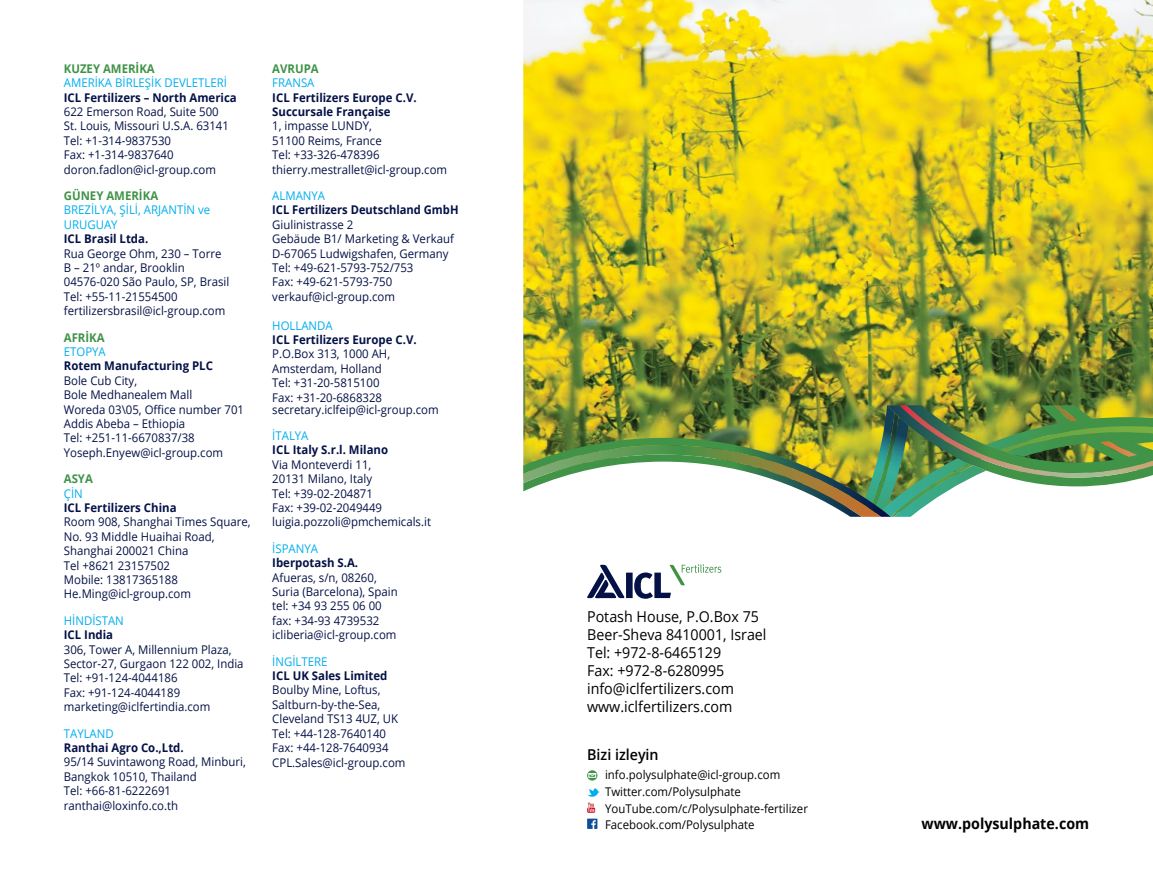
<style>
.page{position:relative;width:1153px;height:893px;background:#fff}
.page>*{position:absolute;margin:0;border:0;box-sizing:border-box;transform-origin:0 0}
.t1{font:15px/18px "Open Sans";color:#000;scale:.95 1}
.t2{font:700 15px "Open Sans";color:#000;scale:.95 1}
.t3{font:600 15px "Open Sans";color:#000;scale:.95 1}
.t4{font:12px/14.4px "Open Sans";color:#041146;scale:.95 1}
.t5{font:700 12px/14.4px "Open Sans";color:#041146;scale:.95 1}
.t6{font:12px/14.4px "Open Sans";color:#00aeef;scale:.95 1}
.t7{font:12px/16.6px "Open Sans";color:#000;scale:.95 1}
.t8{font:700 12px "Open Sans";color:#3f9347;scale:.95 1}
.t9{font:700 12px "Open Sans";color:#041146;scale:.93 1}
</style>
<div class="page">
<svg style="left:587px;top:565px;width:37px;height:33px"></svg>
<div style="left:626px;top:573px;width:6px;height:25px;background:#041146"></div>
<svg style="left:634px;top:564px;width:87px;height:35px"></svg>
<img style="left:523px;top:0;width:629px;height:405px">
<img style="left:523px;top:405px;width:619px;height:112px">
<img style="left:899px;top:405px;width:253px;height:73px">
<svg style="left:587px;top:770px;width:10px;height:11px"></svg>
<svg style="left:588px;top:773px;width:8px;height:4px"></svg>
<svg style="left:587px;top:819px;width:10px;height:10px"></svg>
<svg style="left:587px;top:788px;width:12px;height:24px"></svg>
<p class="t8" style="left:64px;top:60px;width:97px">KUZEY AMERİKA</p>
<p class="t6" style="left:64px;top:75px;width:173px">AMERİKA BİRLEŞİK DEVLETLERİ</p>
<p class="t5" style="left:64px;top:90px;width:183px">ICL Fertilizers – North America</p>
<p class="t4" style="left:64px;top:104px;width:175px">622 Emerson Road, Suite 500<br>St. Louis, Missouri U.S.A. 63141<br>Tel: +1-314-9837530<br>Fax: +1-314-9837640 doron.fadlon@icl-group.com</p>
<p class="t8" style="left:64px;top:187px;width:101px">GÜNEY AMERİKA</p>
<p class="t6" style="left:64px;top:202px;width:155px">BREZİLYA, ŞİLİ, ARJANTİN ve<br>URUGUAY</p>
<p class="t5" style="left:64px;top:231px;width:90px">ICL Brasil Ltda.</p>
<p class="t4" style="left:64px;top:246px;width:176px">Rua George Ohm, 230 – Torre<br>B – 21º andar, Brooklin<br>04576-020 São Paulo, SP, Brasil<br>Tel: +55-11-21554500 fertilizersbrasil@icl-group.com</p>
<p class="t8" style="left:64px;top:329px;width:45px">AFRİKA</p>
<p class="t6" style="left:64px;top:344px;width:46px">ETOPYA</p>
<p class="t5" style="left:64px;top:358px;width:158px">Rotem Manufacturing PLC</p>
<p class="t4" style="left:64px;top:373px;width:191px">Bole Cub City,<br>Bole Medhanealem Mall<br>Woreda 03\05, Office number 701<br>Addis Abeba – Ethiopia<br>Tel: +251-11-6670837/38<br>Yoseph.Enyew@icl-group.com</p>
<p class="t8" style="left:64px;top:470px;width:32px">ASYA</p>
<p class="t6" style="left:64px;top:486px;width:21px">ÇİN</p>
<p class="t5" style="left:64px;top:500px;width:120px">ICL Fertilizers China</p>
<p class="t4" style="left:64px;top:514px;width:198px">Room 908, Shanghai Times Square,<br>No. 93 Middle Huaihai Road,<br>Shanghai 200021 China<br>Tel +8621 23157502<br>Mobile: 13817365188<br>He.Ming@icl-group.com</p>
<p class="t6" style="left:64px;top:613px;width:65px">HİNDİSTAN</p>
<p class="t5" style="left:64px;top:627px;width:53px">ICL India</p>
<p class="t4" style="left:64px;top:642px;width:191px">306, Tower A, Millennium Plaza,<br>Sector-27, Gurgaon 122 002, India<br>Tel: +91-124-4044186<br>Fax: +91-124-4044189 marketing@iclfertindia.com</p>
<p class="t6" style="left:64px;top:726px;width:54px">TAYLAND</p>
<p class="t5" style="left:64px;top:740px;width:128px">Ranthai Agro Co.,Ltd.</p>
<p class="t4" style="left:64px;top:754px;width:193px">95/14 Suvintawong Road, Minburi,<br>Bangkok 10510, Thailand<br>Tel: +66-81-6222691 ranthai@loxinfo.co.th</p>
<p class="t8" style="left:272px;top:60px;width:50px">AVRUPA</p>
<p class="t6" style="left:272px;top:75px;width:46px">FRANSA</p>
<p class="t5" style="left:272px;top:90px;width:153px">ICL Fertilizers Europe C.V.<br>Succursale Française</p>
<p class="t4" style="left:272px;top:118px;width:186px">1, impasse LUNDY,<br>51100 Reims, France<br>Tel: +33-326-478396 thierry.mestrallet@icl-group.com</p>
<p class="t6" style="left:272px;top:188px;width:57px">ALMANYA</p>
<p class="t9" style="left:272px;top:201px;width:202px">ICL Fertilizers Deutschland GmbH</p>
<p class="t4" style="left:272px;top:217px;width:193px">Giulinistrasse 2<br>Gebäude B1/ Marketing &amp; Verkauf<br>D-67065 Ludwigshafen, Germany<br>Tel: +49-621-5793-752/753<br>Fax: +49-621-5793-750 verkauf@icl-group.com</p>
<p class="t6" style="left:272px;top:318px;width:65px">HOLLANDA</p>
<p class="t5" style="left:272px;top:332px;width:153px">ICL Fertilizers Europe C.V.</p>
<p class="t4" style="left:272px;top:346px;width:126px">P.O.Box 313, 1000 AH,<br>Amsterdam, Holland<br>Tel: +31-20-5815100<br>Fax: +31-20-6868328</p>
<p class="t4" style="left:272px;top:402px;width:177px">secretary.iclfeip@icl-group.com</p>
<p class="t6" style="left:272px;top:428px;width:40px">İTALYA</p>
<p class="t5" style="left:272px;top:442px;width:123px">ICL Italy S.r.l. Milano</p>
<p class="t4" style="left:272px;top:457px;width:168px">Via Monteverdi 11,<br>20131 Milano, Italy<br>Tel: +39-02-204871<br>Fax: +39-02-2049449 luigia.pozzoli@pmchemicals.it</p>
<p class="t6" style="left:272px;top:541px;width:50px">İSPANYA</p>
<p class="t5" style="left:272px;top:555px;width:92px">Iberpotash S.A.</p>
<p class="t4" style="left:272px;top:570px;width:133px">Afueras, s/n, 08260,<br>Suria (Barcelona), Spain tel: +34 93 255 06 00 fax: +34-93 4739532 icliberia@icl-group.com</p>
<p class="t6" style="left:272px;top:654px;width:60px">İNGİLTERE</p>
<p class="t5" style="left:272px;top:668px;width:123px">ICL UK Sales Limited</p>
<p class="t4" style="left:272px;top:682px;width:142px">Boulby Mine, Loftus,<br>Saltburn-by-the-Sea,<br>Cleveland TS13 4UZ, UK<br>Tel: +44-128-7640140<br>Fax: +44-128-7640934<br>CPL.Sales@icl-group.com</p>
<p class="t1" style="left:587px;top:607px;width:190px">Potash House, P.O.Box 75<br>Beer-Sheva 8410001, Israel<br>Tel: +972-8-6465129<br>Fax: +972-8-6280995 info@iclfertilizers.com www.iclfertilizers.com</p>
<p class="t3" style="left:587px;top:744px;width:77px">Bizi izleyin</p>
<p class="t7" style="left:605px;top:766px;width:215px">info.polysulphate@icl-group.com Twitter.com/Polysulphate YouTube.com/c/Polysulphate-fertilizer Facebook.com/Polysulphate</p>
<p class="t2" style="left:921px;top:813px;width:178px">www.polysulphate.com</p>
</div>
